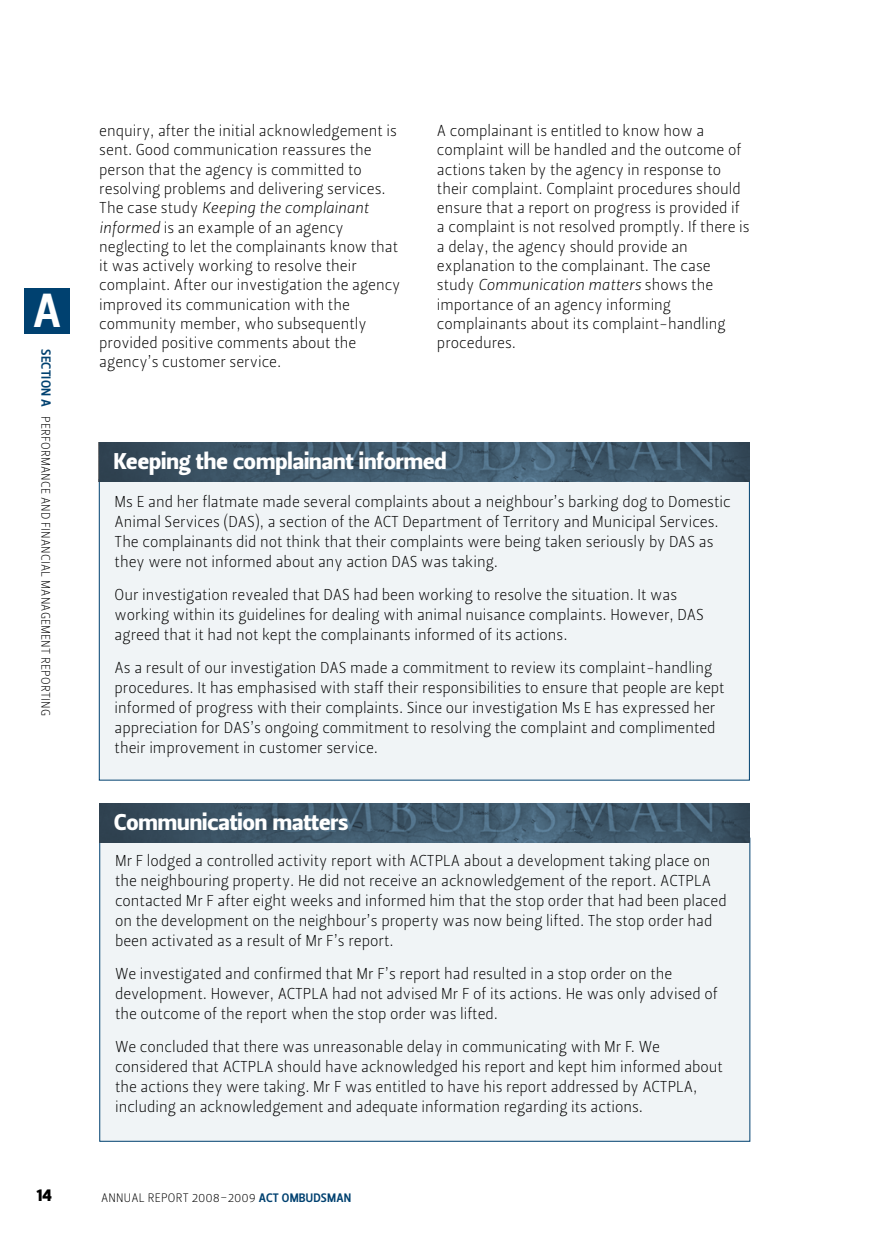
<style>
.page{position:relative;width:874px;height:1241px;background:#fff}
.page>*{position:absolute;margin:0;border:0;box-sizing:border-box;transform-origin:0 0}
.t1{font:47.25px "Leitura Sans Grot 3";color:#fff}
.t2{font:22.75px "Leitura Sans Grot 4";color:#fff}
.t3{font:17.5px "Leitura Sans Grot 4";color:#000}
.t4{font:15.75px/19.2px "Leitura Sans Grot 1";color:#000}
.t5{font:15.75px "Leitura Sans Italic 1";color:#000}
.t6{font:12.25px "Leitura Sans Grot 1";letter-spacing:.015em;color:#000}
.s1{font-family:"Leitura Sans Grot 3";font-size:13.12px;color:#004170}
.s2{font-family:"Leitura Sans Grot 1"}
.s3{font-family:"Leitura Sans Italic 1"}
.s4{font-family:"Leitura Sans Grot 3";color:#004170}
</style>
<div class="page">
<div style="left:24px;top:288px;width:45px;height:45px;background:#004170"></div>
<div style="left:99px;top:479px;width:650px;height:301px;background:#f0f4f6"></div>
<img style="left:99px;top:442px;width:650px;height:39px">
<div style="left:100px;top:838px;width:649px;height:303px;background:#f0f4f6"></div>
<img style="left:99px;top:803px;width:650px;height:39px">
<h1 class="t1" style="left:33px;top:282px;width:29px">A</h1>
<p class="t6" style="left:53px;top:349px;width:368px;rotate:90deg"><span class="s1">SECTION A</span> PERFORMANCE AN D FINANCIAL MANAGEMENT REPORTING</p>
<p class="t4" style="left:99px;top:121px;width:299px">enquiry, after the initial acknowledgement is sent. Good communication reassures the person that the agency is committed to resolving problems and delivering services.</p>
<p class="t5" style="left:99px;top:199px;width:271px"><span class="s2">The case study</span> Keeping the complainant</p>
<p class="t4" style="left:99px;top:218px;width:302px"><span class="s3">informed</span> is an example of an agency neglecting to let the complainants know that it was actively working to resolve their complaint. After our investigation the agency improved its communication with the community member, who subsequently provided positive comments about the agency’s customer service.</p>
<p class="t4" style="left:437px;top:121px;width:314px">A complainant is entitled to know how a complaint will be handled and the outcome of actions taken by the agency in response to their complaint. Complaint procedures should ensure that a report on progress is provided if a complaint is not resolved promptly. If there is a delay, the agency should provide an explanation to the complainant. The case</p>
<p class="t5" style="left:437px;top:275px;width:277px"><span class="s2">study</span> Communication matters <span class="s2">shows the</span></p>
<p class="t4" style="left:437px;top:295px;width:290px">importance of an agency informing complainants about its complaint-handling procedures.</p>
<h2 class="t2" style="left:114px;top:447px;width:334px">Keeping the complainant informed</h2>
<p class="t4" style="left:115px;top:491px;width:617px;line-height:20.1px">Ms E and her flatmate made several complaints about a neighbour’s barking dog to Domestic Animal Services (DAS), a section of the ACT Department of Territory and Municipal Services.<br>The complainants did not think that their complaints were being taken seriously by DAS as they were not informed about any action DAS was taking.</p>
<p class="t4" style="left:115px;top:584px;width:590px;line-height:20.1px">Our investigation revealed that DAS had been working to resolve the situation. It was working within its guidelines for dealing with animal nuisance complaints. However, DAS agreed that it had not kept the complainants informed of its actions.</p>
<p class="t4" style="left:115px;top:657px;width:611px;line-height:20.1px">As a result of our investigation DAS made a commitment to review its complaint-handling procedures. It has emphasised with staff their responsibilities to ensure that people are kept informed of progress with their complaints. Since our investigation Ms E has expressed her appreciation for DAS’s ongoing commitment to resolving the complaint and complimented their improvement in customer service.</p>
<h2 class="t2" style="left:114px;top:808px;width:236px">Communication matters</h2>
<p class="t4" style="left:115px;top:850px;width:612px;line-height:20.1px">Mr F lodged a controlled activity report with ACTPLA about a development taking place on the neighbouring property. He did not receive an acknowledgement of the report. ACTPLA contacted Mr F after eight weeks and informed him that the stop order that had been placed on the development on the neighbour’s property was now being lifted. The stop order had been activated as a result of Mr F’s report.</p>
<p class="t4" style="left:115px;top:963px;width:603px;line-height:20.1px">We investigated and confirmed that Mr F’s report had resulted in a stop order on the development. However, ACTPLA had not advised Mr F of its actions. He was only advised of the outcome of the report when the stop order was lifted.</p>
<p class="t4" style="left:115px;top:1036px;width:609px;line-height:20.1px">We concluded that there was unreasonable delay in communicating with Mr F. We considered that ACTPLA should have acknowledged his report and kept him informed about the actions they were taking. Mr F was entitled to have his report addressed by ACTPLA, including an acknowledgement and adequate information regarding its actions.</p>
<p class="t3" style="left:36px;top:1184px;width:17px">14</p>
<p class="t6" style="left:101px;top:1189px;width:251px">Annual report 2008–2009 <span class="s4">ACT oMBUDSMAN</span></p>
</div>
